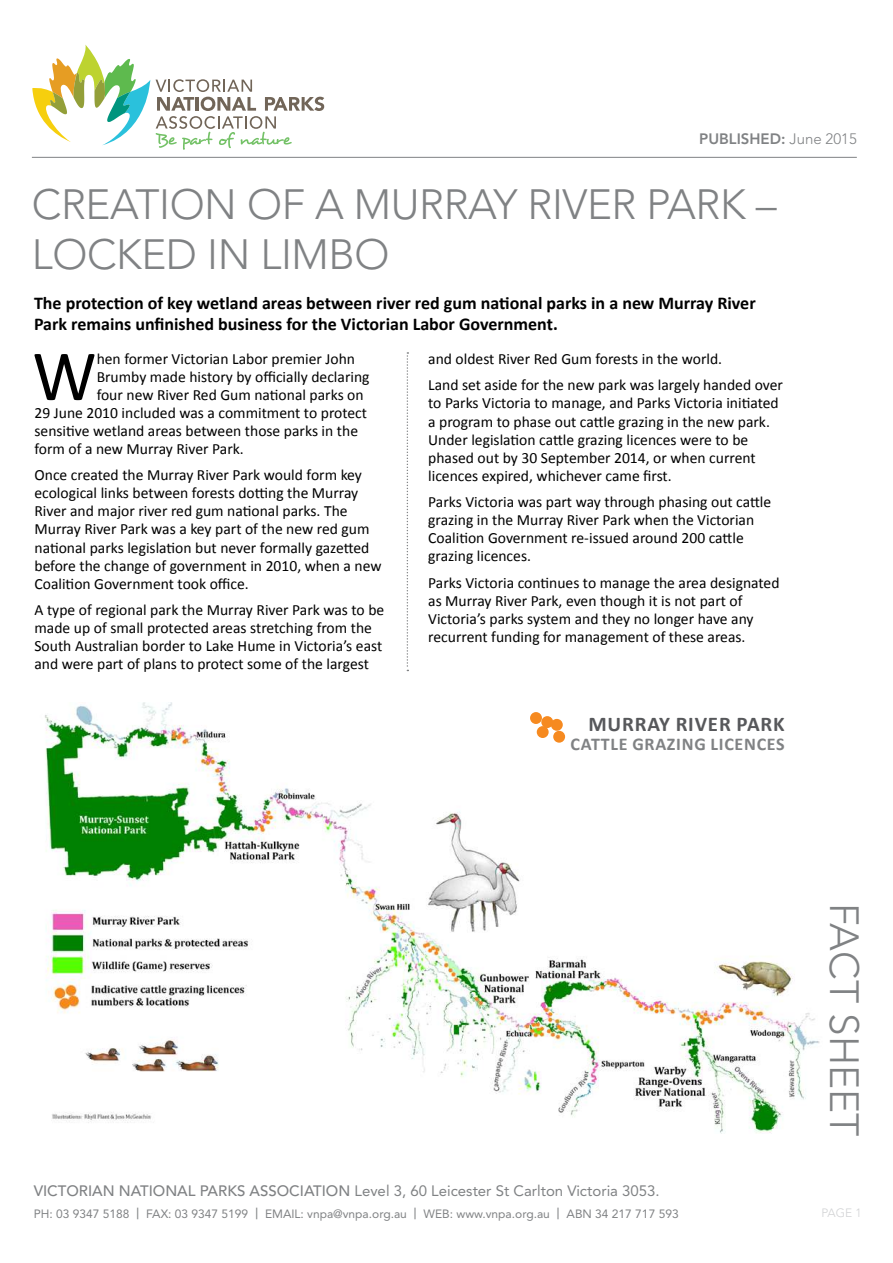
<style>
.page{position:relative;width:893px;height:1263px;background:#fff}
.page>*{position:absolute;margin:0;border:0;box-sizing:border-box;transform-origin:0 0}
.t1{font:72.3px "Calibri";color:#000}
.t2{font:300 42px/50.4px "Avenir";letter-spacing:-.01em;color:#808284}
.t3{font:300 40.5px "Avenir";color:#808284}
.t4{font:700 21px "Calibri";letter-spacing:.04em;color:#57585b}
.t5{font:700 18px/21px "Calibri";color:#000}
.t6{font:700 18px "Calibri";letter-spacing:.04em;color:#808284}
.t7{font:15.6px/18px "Calibri";color:#000}
.t8{font:15px "Avenir";color:#808284}
.t9{font:800 15px "Avenir";color:#808284}
.t10{font:12px "Avenir";color:#808284}
.t11{font:300 12px "Avenir";color:#d1d2d4}
.s1{font-weight:300}
.s2{font-weight:500}
.s3{font-size:15px}
</style>
<div class="page">
<img style="left:45px;top:703px;width:775px;height:431px">
<svg style="left:156px;top:79px;width:168px;height:71px"></svg>
<svg style="left:32px;top:45px;width:118px;height:100px"></svg>
<hr style="left:32px;top:157px;width:825px;height:1px;background:#808284">
<svg style="left:407px;top:352px;width:1px;height:319px"></svg>
<div style="left:541px;top:716px;width:12px;height:12px;background:#f68a20;border-radius:50%"></div>
<div style="left:537px;top:726px;width:12px;height:12px;background:#f68a20;border-radius:50%"></div>
<div style="left:551px;top:719px;width:12px;height:12px;background:#f68a20;border-radius:50%"></div>
<div style="left:553px;top:731px;width:12px;height:12px;background:#f68a20;border-radius:50%"></div>
<div style="left:530px;top:712px;width:12px;height:12px;background:#f68a20;border-radius:50%"></div>
<p class="t9" style="left:699px;top:130px;width:159px">PUBLISHED: <span class="s1">June 2015</span></p>
<h2 class="t2" style="left:32px;top:179px;width:746px">CREATION OF A MURRAY RIVER PARK –<br>LOCKED IN LIMBO</h2>
<p class="t5" style="left:34px;top:292px;width:723px">The protection of key wetland areas between river red gum national parks in a new Murray River<br>Park remains unfinished business for the Victorian Labor Government.</p>
<h1 class="t1" style="left:32px;top:351px;width:66px">W</h1>
<p class="t7" style="left:97px;top:351px;width:260px">hen former Victorian Labor premier John</p>
<p class="t7" style="left:428px;top:345px;width:356px;line-height:26.5px">and oldest River Red Gum forests in the world.<br>Land set aside for the new park was largely handed over</p>
<p class="t7" style="left:428px;top:394px;width:352px">to Parks Victoria to manage, and Parks Victoria initiated a program to phase out cattle grazing in the new park.<br>Under legislation cattle grazing licences were to be phased out by 30 September 2014, or when current licences expired, whichever came first.</p>
<p class="t7" style="left:428px;top:492px;width:345px">Parks Victoria was part way through phasing out cattle grazing in the Murray River Park when the Victorian Coalition Government re-issued around 200 cattle grazing licences.</p>
<p class="t7" style="left:428px;top:573px;width:353px">Parks Victoria continues to manage the area designated as Murray River Park, even though it is not part of Victoria’s parks system and they no longer have any recurrent funding for management of these areas.</p>
<p class="t7" style="left:97px;top:367px;width:274px">Brumby made history by officially declaring</p>
<p class="t7" style="left:97px;top:385px;width:269px">four new River Red Gum national parks on</p>
<p class="t7" style="left:34px;top:403px;width:334px">29 June 2010 included was a commitment to protect</p>
<p class="t7" style="left:34px;top:421px;width:325px">sensitive wetland areas between those parks in the</p>
<p class="t7" style="left:34px;top:439px;width:211px">form of a new Murray River Park.</p>
<p class="t7" style="left:34px;top:466px;width:349px">Once created the Murray River Park would form key ecological links between forests dotting the Murray River and major river red gum national parks. The Murray River Park was a key part of the new red gum national parks legislation but never formally gazetted before the change of government in 2010, when a new Coalition Government took office.</p>
<p class="t7" style="left:34px;top:600px;width:351px">A type of regional park the Murray River Park was to be made up of small protected areas stretching from the South Australian border to Lake Hume in Victoria’s east and were part of plans to protect some of the largest</p>
<h3 class="t4" style="left:588px;top:711px;width:198px">MURRAY RIVER PARK</h3>
<p class="t6" style="left:571px;top:733px;width:216px">CATTLE GRAZING LICENCES</p>
<p class="t8" style="left:34px;top:1184px;width:628px"><span class="s2">VICTORIAN NATIONAL PARKS ASSOCIATION</span> Level 3, 60 Leicester St Carlton Victoria 3053.</p>
<p class="t10" style="left:34px;top:1209px;width:646px">PH: 03 9347 5188 <span class="s3">|</span> FAX: 03 9347 5199 <span class="s3">|</span> EMAIL: vnpa@vnpa.org.au <span class="s3">|</span> WEB: www.vnpa.org.au <span class="s3">|</span> ABN 34 217 717 593</p>
<h3 class="t3" style="left:868px;top:903px;width:235px;rotate:90deg">FACT SHEET</h3>
<p class="t11" style="left:822px;top:1206px;width:42px">PAGE 1</p>
</div>
